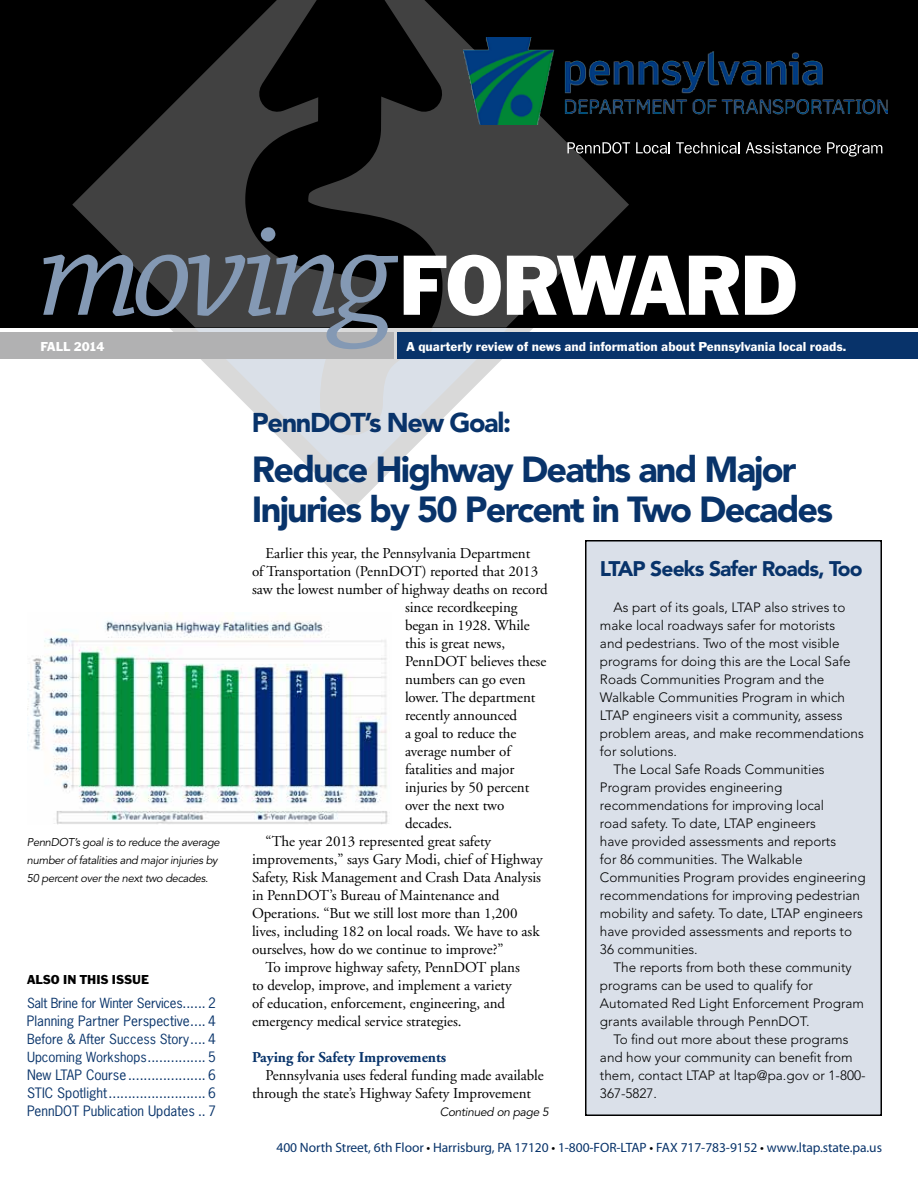
<style>
.page{position:relative;width:918px;height:1188px;background:#fff}
.page>*{position:absolute;margin:0;border:0;box-sizing:border-box;transform-origin:0 0}
.t1{font:italic 140.4px "Chaparral Pro";letter-spacing:-.055em;color:#8499b4}
.t2{font:88.65px "Franklin Gothic EF";letter-spacing:-.025em;color:#fff}
.t3{font:900 36px/40.5px "Avenir";letter-spacing:-.05em;color:#08336a}
.t4{font:900 27px "Avenir";letter-spacing:-.05em;color:#08336a}
.t5{font:900 21px "Avenir";letter-spacing:-.04em;color:#08336a}
.t6{font:15px/18px "Adobe Garamond";letter-spacing:-.005em;color:#000}
.t7{font:700 15px "Adobe Garamond";letter-spacing:-.005em;color:#08336a}
.t8{font:300 13.5px "Avenir";color:#000}
.t9{font:13.5px/18px "News Gothic Std";color:#08336a;text-align:justify}
.t10{font:13.5px "Myriad Pro";letter-spacing:-.005em;color:#08336a}
.t11{font:13.5px "Franklin Gothic EF";color:#fff}
.t12{font:13.5px "Franklin Gothic EF";color:#000}
.t13{font:13.2px/18px "News Gothic Std";color:#08336a}
.t14{font:italic 12px "Avenir";letter-spacing:-.025em;color:#000}
.t15{font:italic 11.25px/18px "Avenir";letter-spacing:-.03em;color:#000}
.s1{font-size:13.5px}
.s2{color:#000}
</style>
<div class="page">
<div style="left:0;top:0;width:918px;height:328px;background:#000"></div>
<svg style="left:72px;top:37px;width:559px;height:291px"></svg>
<svg style="left:214px;top:167px;width:260px;height:161px"></svg>
<svg style="left:186px;top:0;width:329px;height:167px"></svg>
<svg style="left:170px;top:328px;width:363px;height:178px"></svg>
<svg style="left:215px;top:328px;width:260px;height:139px"></svg>
<div style="left:398px;top:332px;width:520px;height:27px;background:#08336a"></div>
<svg style="left:567px;top:142px;width:63px;height:12px"></svg>
<svg style="left:636px;top:142px;width:34px;height:12px"></svg>
<svg style="left:676px;top:142px;width:64px;height:12px"></svg>
<svg style="left:746px;top:142px;width:75px;height:12px"></svg>
<svg style="left:827px;top:142px;width:55px;height:15px"></svg>
<img style="left:464px;top:38px;width:423px;height:87px">
<div style="left:0;top:332px;width:393px;height:27px;background:#b1b1b2"></div>
<img style="left:27px;top:620px;width:362px;height:204px">
<div style="left:586px;top:541px;width:295px;height:574px;background:#dae0e9"></div>
<div style="left:585px;top:540px;width:297px;height:576px;border:2px solid #000"></div>
<h1 class="t1" style="left:38px;top:193px;width:358px">moving</h1>
<h2 class="t2" style="left:398px;top:232px;width:402px">FORWARD</h2>
<p class="t11" style="left:407px;top:338px;width:441px">A quarterly review of news and information about Pennsylvania local roads.</p>
<p class="t11" style="left:40px;top:338px;width:66px">fall 2014</p>
<h3 class="t4" style="left:252px;top:406px;width:261px">PennDOT’s New Goal:</h3>
<p class="t15" style="left:27px;top:833px;width:194px">PennDOT’s goal is to reduce the average number of fatalities and major injuries by<br>50 percent over the next two decades.</p>
<p class="t12" style="left:27px;top:971px;width:123px">ALSO In this issue</p>
<p class="t13" style="left:27px;top:994px;width:190px">Salt Brine for Winter Services<span class="s1">...... 2</span></p>
<p class="t9" style="left:27px;top:1012px;width:190px">Planning Partner Perspective.... 4</p>
<p class="t13" style="left:27px;top:1030px;width:191px">Before &amp; After Success Story<span class="s1">.... 4<br></span>Upcoming Workshops<span class="s1">............... 5</span></p>
<p class="t9" style="left:27px;top:1066px;width:190px">New LTAP Course .................... 6<br>STIC Spotlight......................... 6<br>PennDOT Publication Updates .. 7</p>
<h3 class="t3" style="left:252px;top:448px;width:583px">Reduce Highway Deaths and Major<br>Injuries by 50 Percent in Two Decades</h3>
<p class="t6" style="left:266px;top:545px;width:266px">Earlier this year, the Pennsylvania Department</p>
<p class="t6" style="left:252px;top:563px;width:288px">of Transportation (PennDOT) reported that 2013</p>
<p class="t6" style="left:252px;top:581px;width:297px">saw the lowest number of highway deaths on record</p>
<p class="t6" style="left:405px;top:599px;width:114px">since recordkeeping</p>
<p class="t6" style="left:405px;top:617px;width:126px">began in 1928. While</p>
<p class="t6" style="left:405px;top:635px;width:102px">this is great news,</p>
<p class="t6" style="left:405px;top:653px;width:143px">PennDOT believes these</p>
<p class="t6" style="left:405px;top:671px;width:122px">numbers can go even</p>
<p class="t6" style="left:405px;top:689px;width:132px">lower. The department</p>
<p class="t6" style="left:405px;top:707px;width:114px">recently announced</p>
<p class="t6" style="left:405px;top:725px;width:113px">a goal to reduce the</p>
<p class="t6" style="left:405px;top:743px;width:107px">average number of</p>
<p class="t6" style="left:405px;top:761px;width:111px">fatalities and major</p>
<p class="t6" style="left:405px;top:779px;width:126px">injuries by 50 percent</p>
<p class="t6" style="left:405px;top:797px;width:101px">over the next two</p>
<p class="t6" style="left:405px;top:815px;width:49px">decades.</p>
<p class="t6" style="left:266px;top:833px;width:227px">“The year 2013 represented great safety</p>
<p class="t6" style="left:252px;top:851px;width:292px">improvements,” says Gary Modi, chief of Highway</p>
<p class="t6" style="left:252px;top:869px;width:291px">Safety, Risk Management and Crash Data Analysis</p>
<p class="t6" style="left:252px;top:887px;width:249px">in PennDOT’s Bureau of Maintenance and</p>
<p class="t6" style="left:252px;top:905px;width:267px">Operations. “But we still lost more than 1,200</p>
<p class="t6" style="left:252px;top:923px;width:289px">lives, including 182 on local roads. We have to ask</p>
<p class="t6" style="left:252px;top:941px;width:253px">ourselves, how do we continue to improve?”</p>
<p class="t6" style="left:266px;top:959px;width:256px">To improve highway safety, PennDOT plans</p>
<p class="t6" style="left:252px;top:977px;width:261px">to develop, improve, and implement a variety</p>
<p class="t6" style="left:252px;top:995px;width:255px">of education, enforcement, engineering, and</p>
<p class="t6" style="left:252px;top:1013px;width:211px">emergency medical service strategies.</p>
<p class="t7" style="left:252px;top:1049px;width:196px">Paying for Safety Improvements</p>
<p class="t6" style="left:252px;top:1067px;width:293px;text-indent:14px">Pennsylvania uses federal funding made available through the state’s Highway Safety Improvement</p>
<p class="t14" style="left:440px;top:1105px;width:111px">Continued on page 5</p>
<h3 class="t5" style="left:600px;top:556px;width:264px">LTAP Seeks Safer Roads, Too</h3>
<p class="t8" style="left:613px;top:599px;width:233px">As part of its goals, LTAP also strives to</p>
<p class="t8" style="left:600px;top:617px;width:237px">make local roadways safer for motorists</p>
<p class="t8" style="left:600px;top:635px;width:241px">and pedestrians. Two of the most visible</p>
<p class="t8" style="left:600px;top:653px;width:252px">programs for doing this are the Local Safe</p>
<p class="t8" style="left:600px;top:671px;width:226px">Roads Communities Program and the</p>
<p class="t8" style="left:600px;top:689px;width:247px">Walkable Communities Program in which</p>
<p class="t8" style="left:600px;top:707px;width:244px">LTAP engineers visit a community, assess</p>
<p class="t8" style="left:600px;top:725px;width:265px">problem areas, and make recommendations</p>
<p class="t8" style="left:600px;top:743px;width:79px">for solutions.</p>
<p class="t8" style="left:613px;top:761px;width:213px">The Local Safe Roads Communities</p>
<p class="t8" style="left:600px;top:779px;width:184px">Program provides engineering</p>
<p class="t8" style="left:600px;top:797px;width:226px">recommendations for improving local</p>
<p class="t8" style="left:600px;top:815px;width:217px">road safety. To date, LTAP engineers</p>
<p class="t8" style="left:600px;top:833px;width:238px">have provided assessments and reports</p>
<p class="t8" style="left:600px;top:851px;width:204px">for 86 communities. The Walkable</p>
<p class="t8" style="left:600px;top:869px;width:267px">Communities Program provides engineering</p>
<p class="t8" style="left:600px;top:887px;width:262px">recommendations for improving pedestrian</p>
<p class="t8" style="left:600px;top:905px;width:264px">mobility and safety. To date, LTAP engineers</p>
<p class="t8" style="left:600px;top:923px;width:254px">have provided assessments and reports to</p>
<p class="t8" style="left:600px;top:941px;width:99px">36 communities.</p>
<p class="t8" style="left:613px;top:959px;width:240px">The reports from both these community</p>
<p class="t8" style="left:600px;top:977px;width:214px">programs can be used to qualify for</p>
<p class="t8" style="left:600px;top:995px;width:266px">Automated Red Light Enforcement Program</p>
<p class="t8" style="left:600px;top:1013px;width:211px">grants available through PennDOT.</p>
<p class="t8" style="left:613px;top:1031px;width:236px">To find out more about these programs</p>
<p class="t8" style="left:600px;top:1049px;width:254px">and how your community can benefit from</p>
<p class="t8" style="left:600px;top:1067px;width:267px">them, contact LTAP at ltap@pa.gov or 1-800-</p>
<p class="t8" style="left:600px;top:1085px;width:59px">367-5827.</p>
<p class="t10" style="left:277px;top:1139px;width:607px">400 North Street, 6th Floor <span class="s2">•</span> Harrisburg, PA 17120 <span class="s2">•</span> 1-800-FOR-LTAP <span class="s2">•</span> fax 717-783-9152 <span class="s2">•</span> www.ltap.state.pa.us</p>
</div>
